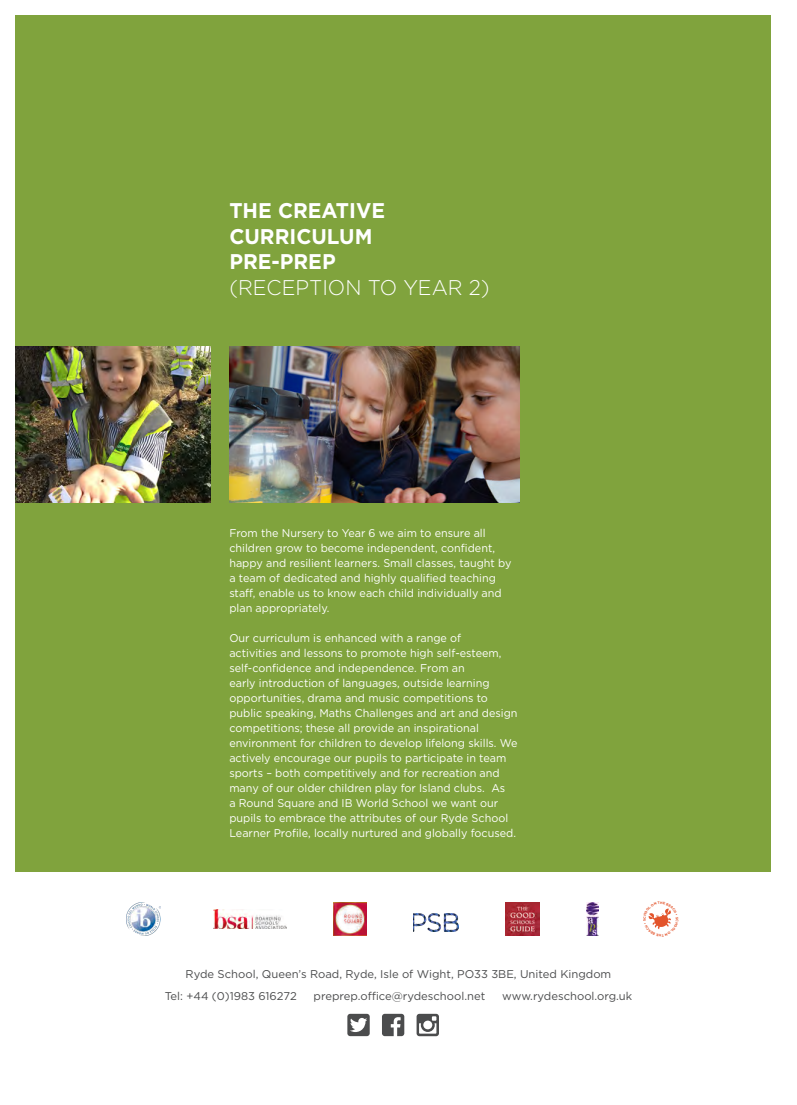
<style>
.page{position:relative;width:797px;height:1105px;background:#fff}
.page>*{position:absolute;margin:0;border:0;box-sizing:border-box;transform-origin:0 0}
.t1{font:300 21.25px/25.5px "Gotham";color:#fff;scale:.96 1}
.t2{font:700 21.25px/25.5px "Gotham";color:#fff;scale:.96 1}
.t3{font:11.25px/15px "Gotham";color:#fff;scale:.96 1}
.t4{font:11.25px "Gotham";color:#4b4c4d}
.s1{font-weight:700}
</style>
<div class="page">
<div style="left:16px;top:16px;width:754px;height:856px;background:#80a33d"></div>
<img style="left:229px;top:346px;width:290px;height:156px">
<img style="left:16px;top:346px;width:194px;height:156px">
<svg style="left:347px;top:1014px;width:23px;height:22px"></svg>
<svg style="left:382px;top:1014px;width:22px;height:22px"></svg>
<svg style="left:416px;top:1014px;width:23px;height:22px"></svg>
<img style="left:413px;top:913px;width:45px;height:18px">
<img style="left:333px;top:902px;width:33px;height:33px">
<img style="left:127px;top:902px;width:34px;height:33px">
<img style="left:214px;top:909px;width:72px;height:19px">
<img style="left:506px;top:902px;width:33px;height:33px">
<img style="left:586px;top:902px;width:12px;height:33px">
<svg style="left:648px;top:908px;width:23px;height:21px"></svg>
<p class="t2" style="left:229px;top:198px;width:164px">THE CREATIVE<br>CURRICULUM</p>
<p class="t1" style="left:229px;top:248px;width:272px"><span class="s1">PRE-PREP<br></span>(RECEPTION TO YEAR 2)</p>
<p class="t3" style="left:229px;top:526px;width:295px">From the Nursery to Year 6 we aim to ensure all children grow to become independent, confident, happy and resilient learners. Small classes, taught by a team of dedicated and highly qualified teaching staff, enable us to know each child individually and plan appropriately.</p>
<p class="t3" style="left:229px;top:630px;width:302px">Our curriculum is enhanced with a range of<br>activities and lessons to promote high self-esteem, self-confidence and independence. From an<br>early introduction of languages, outside learning opportunities, drama and music competitions to public speaking, Maths Challenges and art and design competitions; these all provide an inspirational environment for children to develop lifelong skills. We actively encourage our pupils to participate in team sports – both competitively and for recreation and many of our older children play for Island clubs. As<br>a Round Square and IB World School we want our pupils to embrace the attributes of our Ryde School Learner Profile, locally nurtured and globally focused.</p>
<p class="t4" style="left:186px;top:967px;width:427px">Ryde School, Queen’s Road, Ryde, Isle of Wight, PO33 3BE, United Kingdom</p>
<p class="t4" style="left:165px;top:989px;width:133px">Tel: +44 (0)1983 616272</p>
<p class="t4" style="left:313px;top:989px;width:173px">preprep.office@rydeschool.net</p>
<p class="t4" style="left:502px;top:989px;width:131px">www.rydeschool.org.uk</p>
</div>
